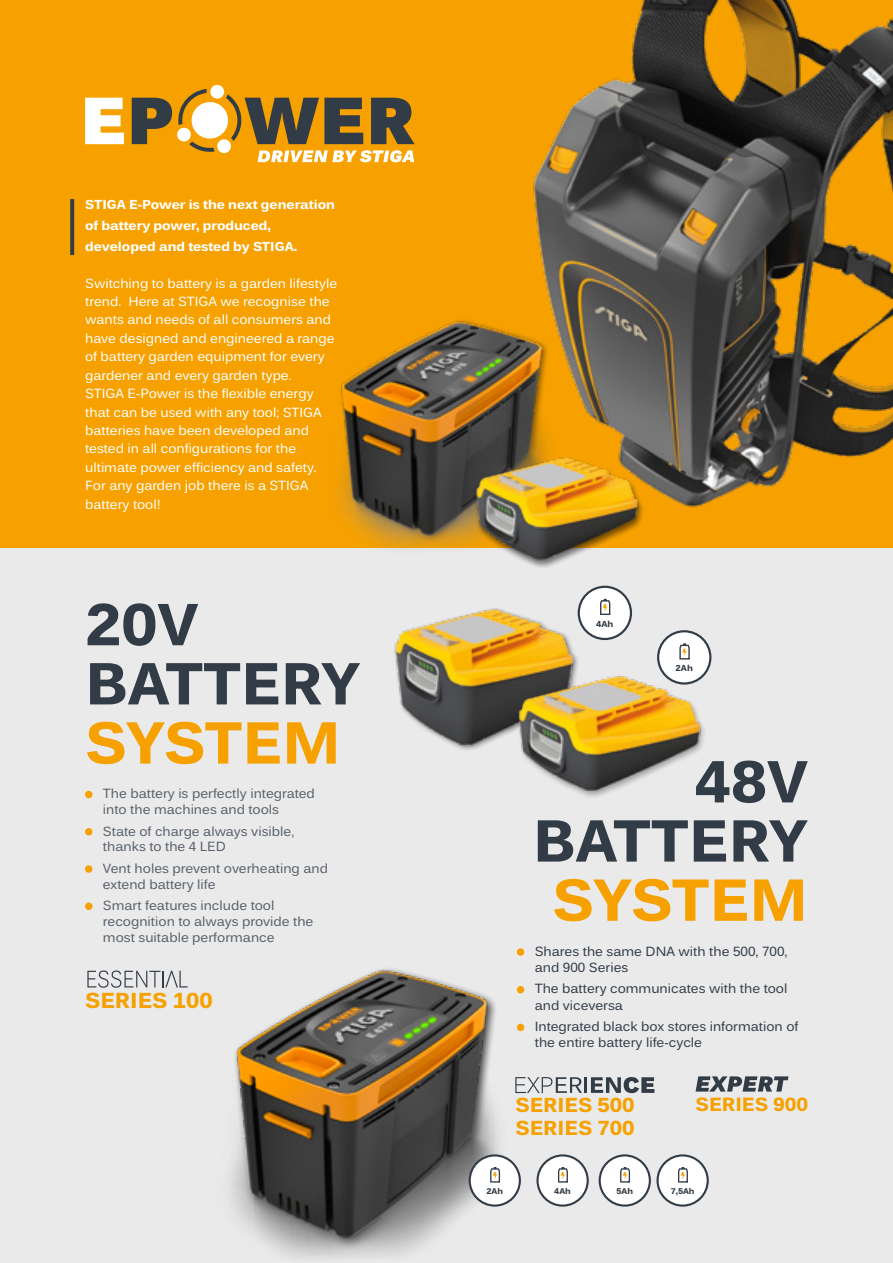
<style>
.page{position:relative;width:893px;height:1263px;background:#fff}
.page>*{position:absolute;margin:0;border:0;box-sizing:border-box;transform-origin:0 0}
.Title_-_MAIN{font:700 60px/59.1px "Endurance Pro";color:#323c46}
.Title_-_MAIN-2{font:700 22.05px "Endurance Pro";color:#f6a100}
.Title_-_MAIN-3{font:700 20.55px "Endurance Pro";color:#f6a100}
.Title_-_MAIN-4{font:700 19.35px "Endurance Pro";color:#f6a100}
.Body_-_introduzione{font:13.5px/18.5px "Endurance Pro";color:#fff}
.Body_-_introduzione-2{font:13.5px/15.8px "Endurance Pro";color:#576069}
.Body_-_bullet{font:13.5px/16.2px "Endurance Pro";color:#323c46}
.Body_-_introduzione-3{font:700 13.2px/21px "Endurance Pro";color:#fff}
.t1{font:700 8.85px "Endurance Pro";color:#323c46}
.t2{font:700 8.4px "Endurance Pro";color:#323c46}
.s1{color:#f6a100}
</style>
<div class="page">
<div style="left:0;top:308px;width:893px;height:955px;background:#eaeaeb"></div>
<div style="left:0;top:0;width:893px;height:548px;background:#f6a100"></div>
<svg style="left:70px;top:199px;width:4px;height:56px"></svg>
<svg style="left:85px;top:98px;width:39px;height:46px"></svg>
<svg style="left:132px;top:85px;width:283px;height:77px"></svg>
<img style="left:533px;top:0;width:360px;height:620px">
<div style="left:216px;top:966px;width:297px;height:297px;background:#000;opacity:.5"></div>
<div style="left:85px;top:791px;width:7px;height:7px;background:#f6a100;border-radius:50%"></div>
<div style="left:85px;top:828px;width:7px;height:7px;background:#f6a100;border-radius:50%"></div>
<div style="left:85px;top:865px;width:7px;height:8px;background:#f6a100;border-radius:50%"></div>
<div style="left:85px;top:902px;width:7px;height:8px;background:#f6a100;border-radius:50%"></div>
<div style="left:517px;top:948px;width:7px;height:8px;background:#f6a100;border-radius:50%"></div>
<div style="left:517px;top:986px;width:7px;height:7px;background:#f6a100;border-radius:50%"></div>
<div style="left:517px;top:1024px;width:7px;height:7px;background:#f6a100;border-radius:50%"></div>
<svg style="left:515px;top:1077px;width:139px;height:16px"></svg>
<svg style="left:696px;top:1076px;width:92px;height:15px"></svg>
<svg style="left:87px;top:970px;width:101px;height:18px"></svg>
<img style="left:394px;top:599px;width:192px;height:151px">
<img style="left:506px;top:639px;width:206px;height:158px">
<div style="left:470px;top:1155px;width:50px;height:50px;background:#fff;border-radius:50%"></div>
<div style="left:469px;top:1154px;width:52px;height:52px;border:2px solid #323c46;border-radius:50%"></div>
<svg style="left:490px;top:1167px;width:10px;height:15px"></svg>
<div style="left:658px;top:631px;width:52px;height:52px;background:#fff;border-radius:50%"></div>
<div style="left:657px;top:630px;width:54px;height:55px;border:2px solid #323c46;border-radius:50%"></div>
<svg style="left:679px;top:643px;width:11px;height:16px"></svg>
<div style="left:537px;top:1155px;width:51px;height:50px;background:#fff;border-radius:50%"></div>
<div style="left:536px;top:1154px;width:53px;height:52px;border:2px solid #323c46;border-radius:50%"></div>
<svg style="left:558px;top:1167px;width:10px;height:15px"></svg>
<div style="left:579px;top:587px;width:52px;height:52px;background:#fff;border-radius:50%"></div>
<div style="left:578px;top:586px;width:54px;height:54px;border:2px solid #323c46;border-radius:50%"></div>
<svg style="left:600px;top:599px;width:10px;height:16px"></svg>
<div style="left:600px;top:1155px;width:50px;height:50px;background:#fff;border-radius:50%"></div>
<div style="left:599px;top:1154px;width:52px;height:52px;border:2px solid #323c46;border-radius:50%"></div>
<svg style="left:620px;top:1167px;width:10px;height:15px"></svg>
<div style="left:658px;top:1155px;width:50px;height:50px;background:#fff;border-radius:50%"></div>
<div style="left:656px;top:1154px;width:53px;height:52px;border:2px solid #323c46;border-radius:50%"></div>
<svg style="left:678px;top:1167px;width:10px;height:15px"></svg>
<img style="left:339px;top:305px;width:226px;height:243px">
<img style="left:464px;top:413px;width:186px;height:186px">
<p class="Body_-_introduzione-3" style="left:85px;top:193px;width:251px">STIGA E-Power is the next generation of battery power, produced, developed and tested by STIGA.</p>
<p class="Body_-_introduzione" style="left:85px;top:273px;width:254px">Switching to battery is a garden lifestyle trend. Here at STIGA we recognise the wants and needs of all consumers and have designed and engineered a range of battery garden equipment for every gardener and every garden type.</p>
<p class="Body_-_introduzione" style="left:85px;top:384px;width:238px">STIGA E-Power is the flexible energy that can be used with any tool; STIGA batteries have been developed and tested in all configurations for the ultimate power efficiency and safety.</p>
<p class="Body_-_introduzione" style="left:85px;top:476px;width:225px">For any garden job there is a STIGA battery tool!</p>
<p class="Title_-_MAIN" style="left:85px;top:592px;width:115px">20V</p>
<p class="Title_-_MAIN" style="left:85px;top:651px;width:277px">BATTERY<br><span class="s1">SYSTEM</span></p>
<p class="Body_-_introduzione-2" style="left:103px;top:785px;width:213px">The battery is perfectly integrated into the machines and tools</p>
<p class="Body_-_introduzione-2" style="left:103px;top:822px;width:193px">State of charge always visible, thanks to the 4 LED</p>
<p class="Body_-_introduzione-2" style="left:103px;top:859px;width:227px">Vent holes prevent overheating and extend battery life</p>
<p class="Body_-_introduzione-2" style="left:103px;top:897px;width:212px">Smart features include tool recognition to always provide the most suitable performance</p>
<p class="Title_-_MAIN-2" style="left:85px;top:984px;width:129px">SERIES 100</p>
<p class="t1" style="left:596px;top:618px;width:19px">4Ah</p>
<p class="t1" style="left:676px;top:662px;width:19px">2Ah</p>
<p class="Title_-_MAIN" style="left:695px;top:749px;width:115px">48V</p>
<p class="Title_-_MAIN" style="left:533px;top:808px;width:277px;text-align:center">BATTERY<br><span class="s1">SYSTEM</span></p>
<p class="Body_-_bullet" style="left:535px;top:942px;width:254px">Shares the same DNA with the 500, 700, and 900 Series</p>
<p class="Body_-_bullet" style="left:535px;top:980px;width:254px">The battery communicates with the tool and viceversa</p>
<p class="Body_-_bullet" style="left:535px;top:1018px;width:265px;line-height:15.8px">Integrated black box stores information of the entire battery life-cycle</p>
<p class="Title_-_MAIN-3" style="left:515px;top:1090px;width:121px">SERIES 500</p>
<p class="Title_-_MAIN-3" style="left:515px;top:1113px;width:121px">SERIES 700</p>
<p class="Title_-_MAIN-4" style="left:695px;top:1091px;width:114px">SERIES 900</p>
<p class="t2" style="left:486px;top:1185px;width:18px">2Ah</p>
<p class="t2" style="left:554px;top:1185px;width:18px">4Ah</p>
<p class="t2" style="left:616px;top:1185px;width:18px">5Ah</p>
<p class="t2" style="left:671px;top:1185px;width:25px">7,5Ah</p>
</div>
